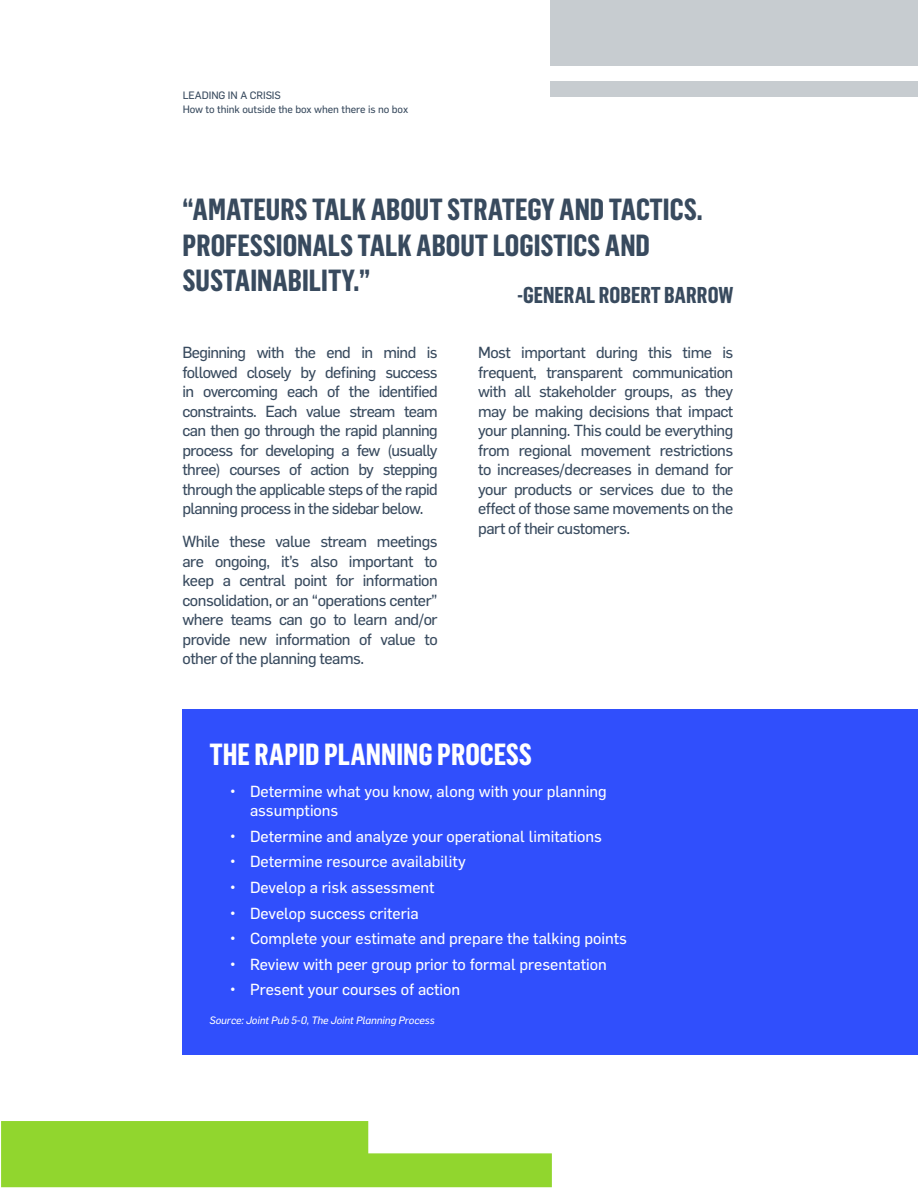
<style>
.page{position:relative;width:918px;height:1188px;background:#fff}
.page>*{position:absolute;margin:0;border:0;box-sizing:border-box;transform-origin:0 0}
.Subhead{font:700 30px/35.2px "Flama Condensed";color:#384a5e}
.Subhead-2{font:700 30px "Flama Condensed";color:#fff}
.Subhead-3{font:700 22.5px "Flama Condensed";color:#384a5e}
.Body_2_column{font:15.75px/19.5px "Flama Basic";letter-spacing:-.03em;color:#384a5e;text-align:justify}
.t1{font:15.75px/18.9px "Flama Basic";color:#fff}
.t2{font:10.5px "Flama Basic";letter-spacing:-.005em;color:#384a5e}
.t3{font:italic 10.5px "Flama Basic";letter-spacing:-.005em;color:#fff}
</style>
<div class="page">
<div style="left:551px;top:81px;width:367px;height:15px;background:#c7ccd0"></div>
<div style="left:551px;top:0;width:367px;height:66px;background:#c7ccd0"></div>
<svg style="left:1px;top:1121px;width:551px;height:66px"></svg>
<div style="left:183px;top:709px;width:735px;height:346px;background:#304ffc"></div>
<p class="t2" style="left:183px;top:88px;width:100px">LEADING IN A CRISIS</p>
<p class="t2" style="left:183px;top:102px;width:227px">How to think outside the box when there is no box</p>
<p class="Subhead" style="left:183px;top:191px;width:522px">“AMATEURS TALK ABOUT STRATEGY AND TACTICS.<br>PROFESSIONALS TALK ABOUT LOGISTICS AND<br>SUSTAINABILITY.”</p>
<p class="Subhead-3" style="left:518px;top:280px;width:217px">-GENERAL ROBERT BARROW</p>
<p class="Body_2_column" style="left:183px;top:342px;width:257px">Beginning with the end in mind is followed closely by defining success in overcoming each of the identified constraints. Each value stream team can then go through the rapid planning process for developing a few (usually three) courses of action by stepping through the applicable steps of the rapid planning process in the sidebar below.</p>
<p class="Body_2_column" style="left:183px;top:531px;width:257px">While these value stream meetings are ongoing, it’s also important to keep a central point for information consolidation, or an “operations center” where teams can go to learn and/or provide new information of value to other of the planning teams.</p>
<p class="Body_2_column" style="left:478px;top:342px;width:257px">Most important during this time is frequent, transparent communication with all stakeholder groups, as they may be making decisions that impact your planning. This could be everything from regional movement restrictions to increases/decreases in demand for your products or services due to the effect of those same movements on the part of their customers.</p>
<p class="Subhead-2" style="left:210px;top:735px;width:324px">THE RAPID PLANNING PROCESS</p>
<p class="t1" style="left:250px;top:781px;width:358px;text-indent:-20px">• Determine what you know, along with your planning assumptions</p>
<p class="t1" style="left:230px;top:826px;width:374px">• Determine and analyze your operational limitations</p>
<p class="t1" style="left:230px;top:851px;width:238px">• Determine resource availability</p>
<p class="t1" style="left:230px;top:877px;width:206px">• Develop a risk assessment</p>
<p class="t1" style="left:230px;top:902px;width:191px">• Develop success criteria</p>
<p class="t1" style="left:230px;top:928px;width:399px">• Complete your estimate and prepare the talking points</p>
<p class="t1" style="left:230px;top:954px;width:379px">• Review with peer group prior to formal presentation</p>
<p class="t1" style="left:230px;top:979px;width:232px">• Present your courses of action</p>
<p class="t3" style="left:210px;top:1013px;width:227px">Source: Joint Pub 5-0, The Joint Planning Process</p>
</div>
